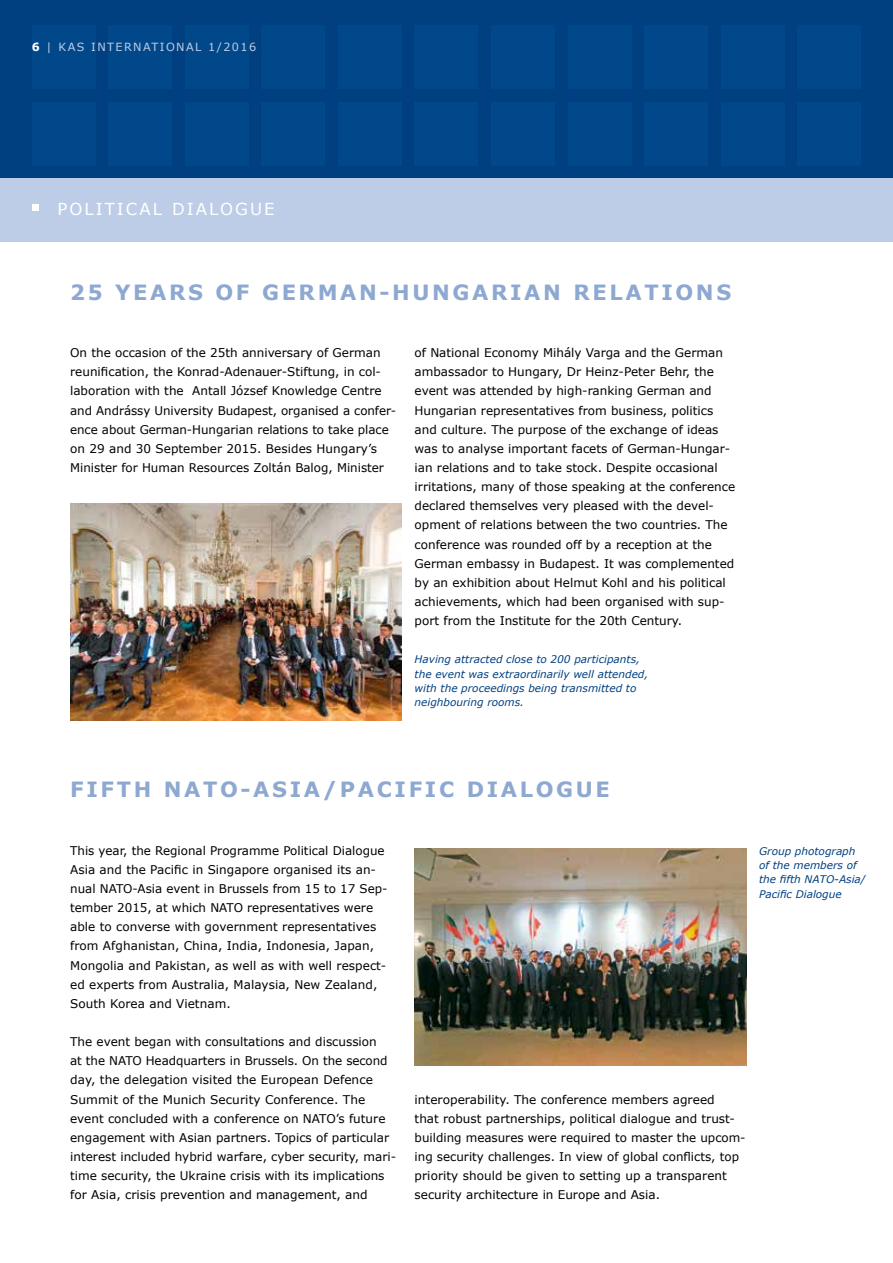
<style>
.page{position:relative;width:893px;height:1263px;background:#fff}
.page>*{position:absolute;margin:0;border:0;box-sizing:border-box;transform-origin:0 0}
.t1{font:700 21px "Verdana";letter-spacing:.125em;color:#8da8d1}
.t2{font:16.5px "Verdana";letter-spacing:.125em;color:#fff}
.t3{font:12px/19.2px "Verdana";color:#000}
.t4{font:11.25px "Verdana";letter-spacing:.125em;color:#bdcde7}
.t5{font:italic 10.5px/14.4px "Verdana";color:#004080}
.s1{font-weight:700;color:#fff}
</style>
<div class="page">
<div style="left:0;top:0;width:893px;height:179px;background:#004080"></div>
<div style="left:0;top:179px;width:893px;height:63px;background:#bdcde7"></div>
<div style="left:32px;top:26px;width:64px;height:63px;background:#00488a"></div>
<div style="left:32px;top:102px;width:64px;height:64px;background:#00488a"></div>
<div style="left:108px;top:26px;width:64px;height:63px;background:#00488a"></div>
<div style="left:108px;top:102px;width:64px;height:64px;background:#00488a"></div>
<div style="left:185px;top:26px;width:64px;height:63px;background:#00488a"></div>
<div style="left:185px;top:102px;width:64px;height:64px;background:#00488a"></div>
<div style="left:261px;top:26px;width:64px;height:63px;background:#00488a"></div>
<div style="left:261px;top:102px;width:64px;height:64px;background:#00488a"></div>
<div style="left:338px;top:26px;width:64px;height:63px;background:#00488a"></div>
<div style="left:338px;top:102px;width:64px;height:64px;background:#00488a"></div>
<div style="left:415px;top:26px;width:63px;height:63px;background:#00488a"></div>
<div style="left:415px;top:102px;width:63px;height:64px;background:#00488a"></div>
<div style="left:491px;top:26px;width:64px;height:63px;background:#00488a"></div>
<div style="left:491px;top:102px;width:64px;height:64px;background:#00488a"></div>
<div style="left:568px;top:26px;width:63px;height:63px;background:#00488a"></div>
<div style="left:568px;top:102px;width:63px;height:64px;background:#00488a"></div>
<div style="left:644px;top:26px;width:64px;height:63px;background:#00488a"></div>
<div style="left:644px;top:102px;width:64px;height:64px;background:#00488a"></div>
<div style="left:721px;top:26px;width:63px;height:63px;background:#00488a"></div>
<div style="left:721px;top:102px;width:63px;height:64px;background:#00488a"></div>
<div style="left:797px;top:26px;width:64px;height:63px;background:#00488a"></div>
<div style="left:797px;top:102px;width:64px;height:64px;background:#00488a"></div>
<div style="left:32px;top:204px;width:7px;height:7px;background:#fff"></div>
<img style="left:415px;top:848px;width:331px;height:217px">
<img style="left:70px;top:504px;width:332px;height:217px">
<p class="t4" style="left:32px;top:40px;width:226px"><span class="s1">6</span> | KAS INTERNATIONAL 1/2016</p>
<h2 class="t2" style="left:57px;top:198px;width:219px">POLITICAL DIALOGUE</h2>
<h1 class="t1" style="left:70px;top:279px;width:663px">25 YEARS OF GERMAN-HUNGARIAN RELATIONS</h1>
<p class="t3" style="left:70px;top:343px;width:328px">On the occasion of the 25th anniversary of German reunification, the Konrad-Adenauer-Stiftung, in col&shy;laboration with the Antall József Knowledge Centre and Andrássy University Budapest, organised a confer&shy;ence about German-Hungarian relations to take place on 29 and 30 September 2015. Besides Hungary’s Minister for Human Resources Zoltán Balog, Minister</p>
<p class="t3" style="left:415px;top:343px;width:322px">of National Economy Mihály Varga and the German ambassador to Hungary, Dr Heinz-Peter Behr, the event was attended by high-ranking German and Hungarian representatives from business, politics and culture. The purpose of the exchange of ideas was to analyse important facets of German-Hungar&shy;ian relations and to take stock. Despite occasional irritations, many of those speaking at the conference declared themselves very pleased with the devel&shy;opment of relations between the two countries. The conference was rounded off by a reception at the German embassy in Budapest. It was complemented by an exhibition about Helmut Kohl and his political achievements, which had been organised with sup&shy;port from the Institute for the 20th Century.</p>
<p class="t5" style="left:415px;top:652px;width:235px">Having attracted close to 200 participants, the event was extraordinarily well attended, with the proceedings being transmitted to neighbouring rooms.</p>
<h1 class="t1" style="left:70px;top:776px;width:541px">FIFTH NATO-ASIA/PACIFIC DIALOGUE</h1>
<p class="t3" style="left:70px;top:840px;width:319px">This year, the Regional Programme Political Dialogue Asia and the Pacific in Singapore organised its an&shy;nual NATO-Asia event in Brussels from 15 to 17 Sep&shy;tember 2015, at which NATO representatives were able to converse with government representatives from Afghanistan, China, India, Indonesia, Japan, Mongolia and Pakistan, as well as with well respect&shy;ed experts from Australia, Malaysia, New Zealand, South Korea and Vietnam.</p>
<p class="t3" style="left:70px;top:1032px;width:326px">The event began with consultations and discussion<br>at the NATO Headquarters in Brussels. On the second day, the delegation visited the European Defence Summit of the Munich Security Conference. The event concluded with a conference on NATO’s future engagement with Asian partners. Topics of particular interest included hybrid warfare, cyber security, mari&shy;time security, the Ukraine crisis with its implications for Asia, crisis prevention and management, and</p>
<p class="t5" style="left:759px;top:843px;width:108px">Group photograph of the members of the fifth NATO-Asia/<br>Pacific Dialogue</p>
<p class="t3" style="left:415px;top:1089px;width:333px">interoperability. The conference members agreed<br>that robust partnerships, political dialogue and trust&shy;building measures were required to master the upcom&shy;ing security challenges. In view of global conflicts, top priority should be given to setting up a transparent security architecture in Europe and Asia.</p>
</div>
